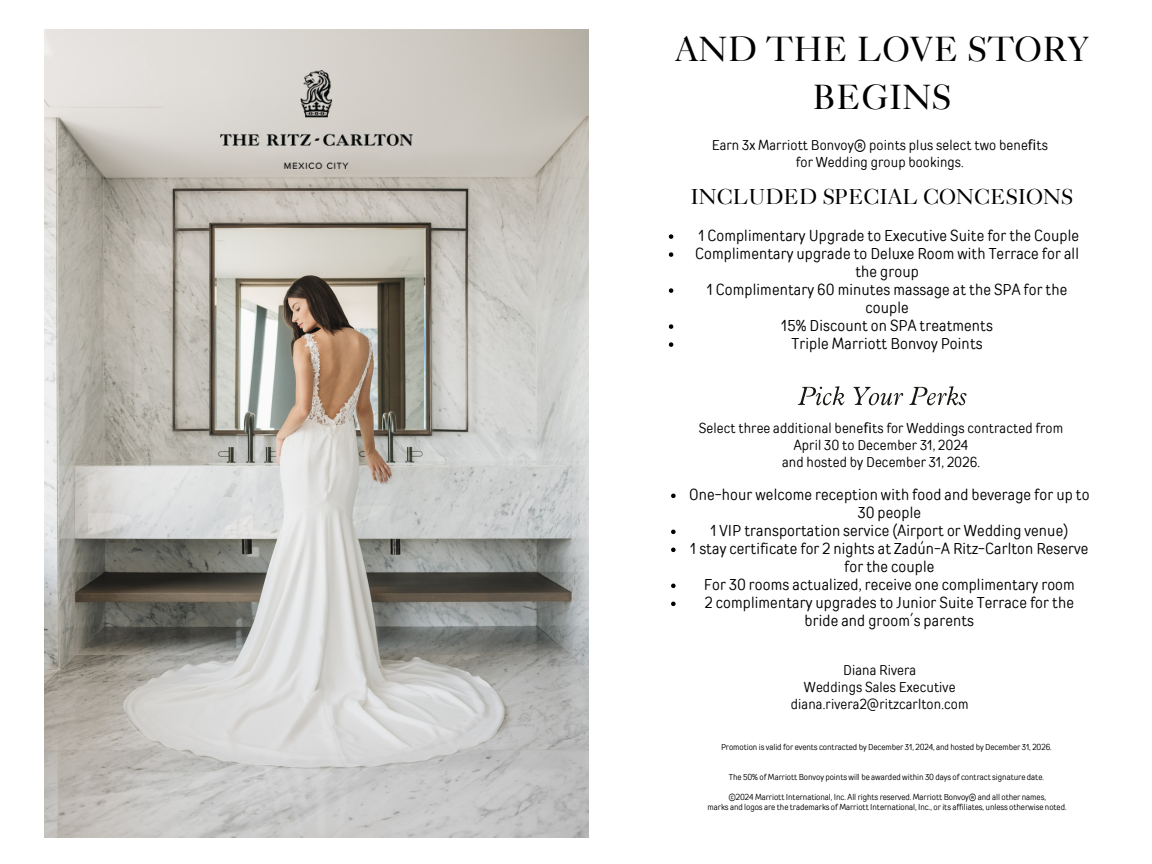
<style>
.page{position:relative;width:1152px;height:864px;background:#fff}
.page>*{position:absolute;margin:0;border:0;box-sizing:border-box;transform-origin:0 0}
.t1{font:35.25px/48.3px "Caslon 540 LT Std";color:#000;text-align:center}
.t2{font:21.75px "Caslon 540 LT Std";color:#000}
.t3{font:15.6px/18px "TT Rounds Condensed";letter-spacing:.01em;color:#000;text-align:center}
.t4{font:14.1px/17px "TT Rounds Condensed";letter-spacing:.01em;color:#000;text-align:center}
.t5{font:8.55px "TT Rounds Condensed";letter-spacing:-.005em;color:#000}
.s1{font-family:"Noto Sans"}
.s2{color:#fff}
</style>
<div class="page">
<img style="left:44px;top:29px;width:545px;height:808px">
<svg style="left:798px;top:386px;width:46px;height:19px"></svg>
<svg style="left:853px;top:387px;width:50px;height:18px"></svg>
<svg style="left:909px;top:386px;width:58px;height:19px"></svg>
<img style="left:221px;top:71px;width:192px;height:97px">
<svg style="left:671px;top:494px;width:5px;height:4px"></svg>
<svg style="left:671px;top:530px;width:5px;height:4px"></svg>
<svg style="left:671px;top:548px;width:5px;height:4px"></svg>
<svg style="left:671px;top:584px;width:5px;height:4px"></svg>
<svg style="left:671px;top:602px;width:5px;height:4px"></svg>
<svg style="left:669px;top:234px;width:4px;height:5px"></svg>
<svg style="left:669px;top:252px;width:4px;height:5px"></svg>
<svg style="left:669px;top:288px;width:4px;height:5px"></svg>
<svg style="left:669px;top:324px;width:4px;height:5px"></svg>
<svg style="left:669px;top:342px;width:4px;height:5px"></svg>
<p class="t1" style="left:675px;top:30px;width:416px">AND THE LOVE STORY<br>BEGINS</p>
<p class="t4" style="left:712px;top:137px;width:338px">Earn 3x Marriott Bonvoy® points plus select two bene<span class="s1">fi</span>ts for Wedding group bookings.</p>
<p class="t2" style="left:690px;top:189px;width:384px">INCLUDED SPECIAL CONCESIONS</p>
<p class="t3" style="left:692px;top:227px;width:388px"><span class="s2">1</span>1 Complimentary Upgrade to Executive Suite for the Couple</p>
<p class="t3" style="left:695px;top:245px;width:385px">Complimentary upgrade to Deluxe Room with Terrace for all the group</p>
<h3 class="t3" style="left:707px;top:281px;width:362px">1 Complimentary 60 minutes massage at the SPA for the couple</h3>
<p class="t3" style="left:781px;top:317px;width:213px">15% Discount on SPA treatments</p>
<p class="t3" style="left:792px;top:335px;width:193px">Triple Marriott Bonvoy Points</p>
<p class="t4" style="left:699px;top:419px;width:366px">Select three additional bene<span class="s1">fi</span>ts for Weddings contracted from<br>April 30 to December 31, 2024<br>and hosted by December 31, 2026.</p>
<p class="t3" style="left:689px;top:486px;width:402px">One-hour welcome reception with food and beverage for up to<br>30 people</p>
<p class="t3" style="left:710px;top:522px;width:360px">1 VIP transportation service (Airport or Wedding venue)</p>
<h3 class="t3" style="left:690px;top:540px;width:400px">1 stay certificate for 2 nights at Zadún-A Ritz-Carlton Reserve for the couple</h3>
<p class="t3" style="left:704px;top:576px;width:373px">For 30 rooms actualized, receive one complimentary room</p>
<h3 class="t3" style="left:705px;top:594px;width:371px">2 complimentary upgrades to Junior Suite Terrace for the bride and groom´s parents</h3>
<p class="t4" style="left:791px;top:661px;width:179px">Diana Rivera<br>Weddings Sales Executive diana.rivera2@ritzcarlton.com</p>
<h1 class="t5" style="left:721px;top:742px;width:332px">Promotion is valid for events contracted by December 31, 2024, and hosted by December 31, 2026.</h1>
<h3 class="t5" style="left:729px;top:772px;width:317px">The 50% of Marriott Bonvoy points will be awarded within 30 days of contract signature date.</h3>
<h2 class="t5" style="left:728px;top:792px;width:319px">©2024 Marriott International, Inc. All rights reserved. Marriott Bonvoy® and all other names,</h2>
<p class="t5" style="left:708px;top:802px;width:361px">marks and logos are the trademarks of Marriott International, Inc., or its affiliates, unless otherwise noted.</p>
</div>
